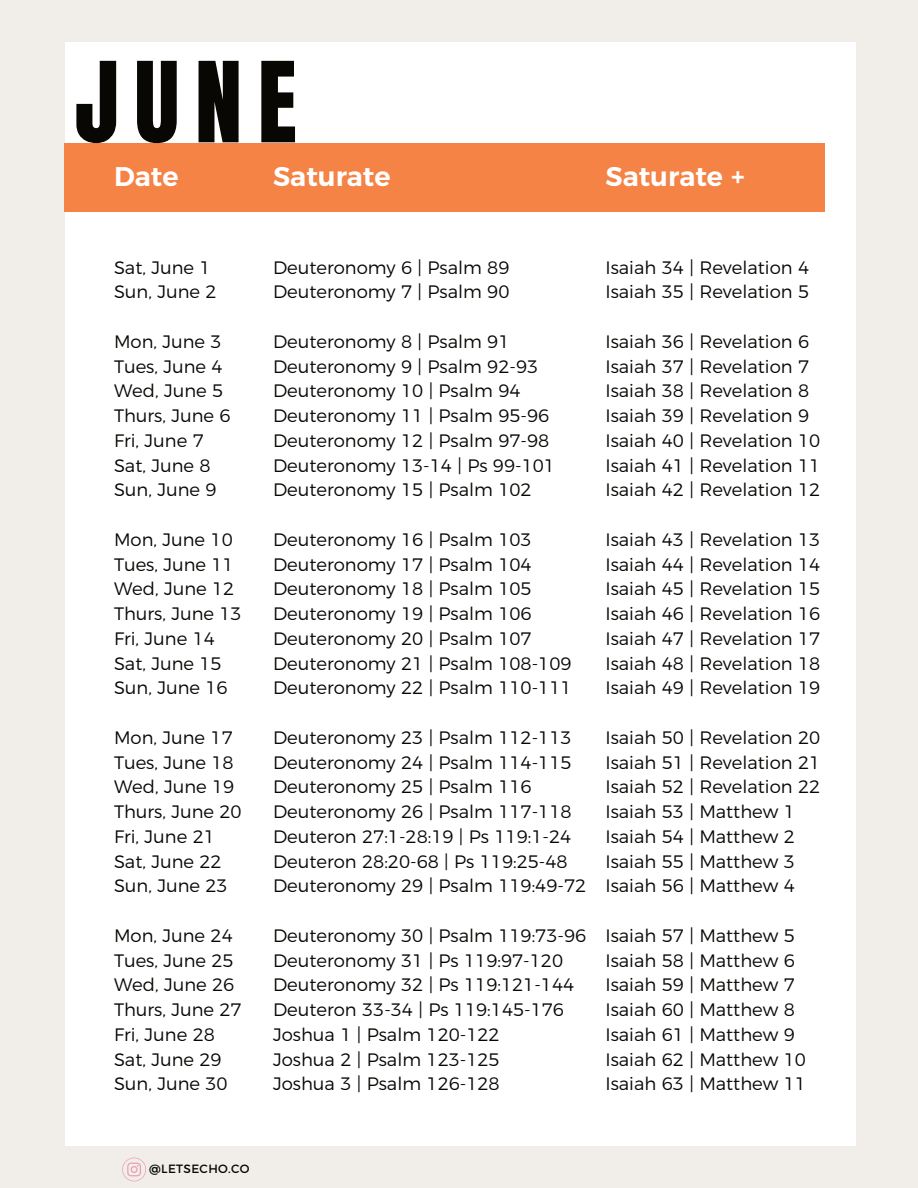
<style>
.page{position:relative;width:918px;height:1188px;background:#f1eeea}
.page>*{position:absolute;margin:0;border:0;box-sizing:border-box;transform-origin:0 0}
.t1{font:94.95px "Anton";color:#080704}
.t2{font:600 27px "Montserrat";color:#fff}
.t3{font:300 18px/24.8px "Montserrat";color:#080704}
.t4{font:12px "Montserrat";letter-spacing:.03em;color:#080704}
</style>
<div class="page">
<div style="left:65px;top:42px;width:791px;height:1104px;background:#fff"></div>
<div style="left:65px;top:143px;width:760px;height:69px;background:#f58345"></div>
<svg style="left:122px;top:1158px;width:24px;height:23px"></svg>
<h1 class="t1" style="left:75px;top:54px;width:224px">JUNE</h1>
<h2 class="t2" style="left:114px;top:154px;width:66px">Date</h2>
<h2 class="t2" style="left:273px;top:154px;width:119px">Saturate</h2>
<h2 class="t2" style="left:606px;top:154px;width:141px">Saturate +</h2>
<p class="t3" style="left:114px;top:253px;width:104px">Sat, June 1<br>Sun, June 2</p>
<p class="t3" style="left:114px;top:327px;width:118px">Mon, June 3<br>Tues, June 4<br>Wed, June 5<br>Thurs, June 6<br>Fri, June 7<br>Sat, June 8<br>Sun, June 9</p>
<p class="t3" style="left:114px;top:525px;width:129px">Mon, June 10<br>Tues, June 11<br>Wed, June 12<br>Thurs, June 13<br>Fri, June 14<br>Sat, June 15<br>Sun, June 16</p>
<p class="t3" style="left:114px;top:723px;width:129px">Mon, June 17<br>Tues, June 18<br>Wed, June 19<br>Thurs, June 20<br>Fri, June 21<br>Sat, June 22<br>Sun, June 23</p>
<p class="t3" style="left:114px;top:921px;width:129px">Mon, June 24<br>Tues, June 25<br>Wed, June 26<br>Thurs, June 27<br>Fri, June 28<br>Sat, June 29<br>Sun, June 30</p>
<p class="t3" style="left:273px;top:253px;width:238px">Deuteronomy 6 | Psalm 89<br>Deuteronomy 7 | Psalm 90</p>
<p class="t3" style="left:273px;top:327px;width:283px">Deuteronomy 8 | Psalm 91<br>Deuteronomy 9 | Psalm 92-93<br>Deuteronomy 10 | Psalm 94<br>Deuteronomy 11 | Psalm 95-96<br>Deuteronomy 12 | Psalm 97-98<br>Deuteronomy 13-14 | Ps 99-101<br>Deuteronomy 15 | Psalm 102</p>
<p class="t3" style="left:273px;top:525px;width:300px">Deuteronomy 16 | Psalm 103<br>Deuteronomy 17 | Psalm 104<br>Deuteronomy 18 | Psalm 105<br>Deuteronomy 19 | Psalm 106<br>Deuteronomy 20 | Psalm 107<br>Deuteronomy 21 | Psalm 108-109<br>Deuteronomy 22 | Psalm 110-111</p>
<p class="t3" style="left:273px;top:723px;width:315px">Deuteronomy 23 | Psalm 112-113<br>Deuteronomy 24 | Psalm 114-115<br>Deuteronomy 25 | Psalm 116<br>Deuteronomy 26 | Psalm 117-118<br>Deuteron 27:1-28:19 | Ps 119:1-24<br>Deuteron 28:20-68 | Ps 119:25-48<br>Deuteronomy 29 | Psalm 119:49-72</p>
<p class="t3" style="left:273px;top:921px;width:315px">Deuteronomy 30 | Psalm 119:73-96<br>Deuteronomy 31 | Ps 119:97-120<br>Deuteronomy 32 | Ps 119:121-144<br>Deuteron 33-34 | Ps 119:145-176<br>Joshua 1 | Psalm 120-122<br>Joshua 2 | Psalm 123-125<br>Joshua 3 | Psalm 126-128</p>
<p class="t3" style="left:606px;top:253px;width:205px">Isaiah 34 | Revelation 4<br>Isaiah 35 | Revelation 5</p>
<p class="t3" style="left:606px;top:327px;width:216px">Isaiah 36 | Revelation 6<br>Isaiah 37 | Revelation 7<br>Isaiah 38 | Revelation 8<br>Isaiah 39 | Revelation 9<br>Isaiah 40 | Revelation 10<br>Isaiah 41 | Revelation 11<br>Isaiah 42 | Revelation 12</p>
<p class="t3" style="left:606px;top:525px;width:216px;text-align:justify">Isaiah 43 | Revelation 13<br>Isaiah 44 | Revelation 14<br>Isaiah 45 | Revelation 15<br>Isaiah 46 | Revelation 16<br>Isaiah 47 | Revelation 17<br>Isaiah 48 | Revelation 18<br>Isaiah 49 | Revelation 19</p>
<p class="t3" style="left:606px;top:723px;width:216px">Isaiah 50 | Revelation 20<br>Isaiah 51 | Revelation 21<br>Isaiah 52 | Revelation 22<br>Isaiah 53 | Matthew 1<br>Isaiah 54 | Matthew 2<br>Isaiah 55 | Matthew 3<br>Isaiah 56 | Matthew 4</p>
<p class="t3" style="left:606px;top:921px;width:202px">Isaiah 57 | Matthew 5<br>Isaiah 58 | Matthew 6<br>Isaiah 59 | Matthew 7<br>Isaiah 60 | Matthew 8<br>Isaiah 61 | Matthew 9<br>Isaiah 62 | Matthew 10<br>Isaiah 63 | Matthew 11</p>
<p class="t4" style="left:149px;top:1161px;width:102px">@LETSECHO.CO</p>
</div>
